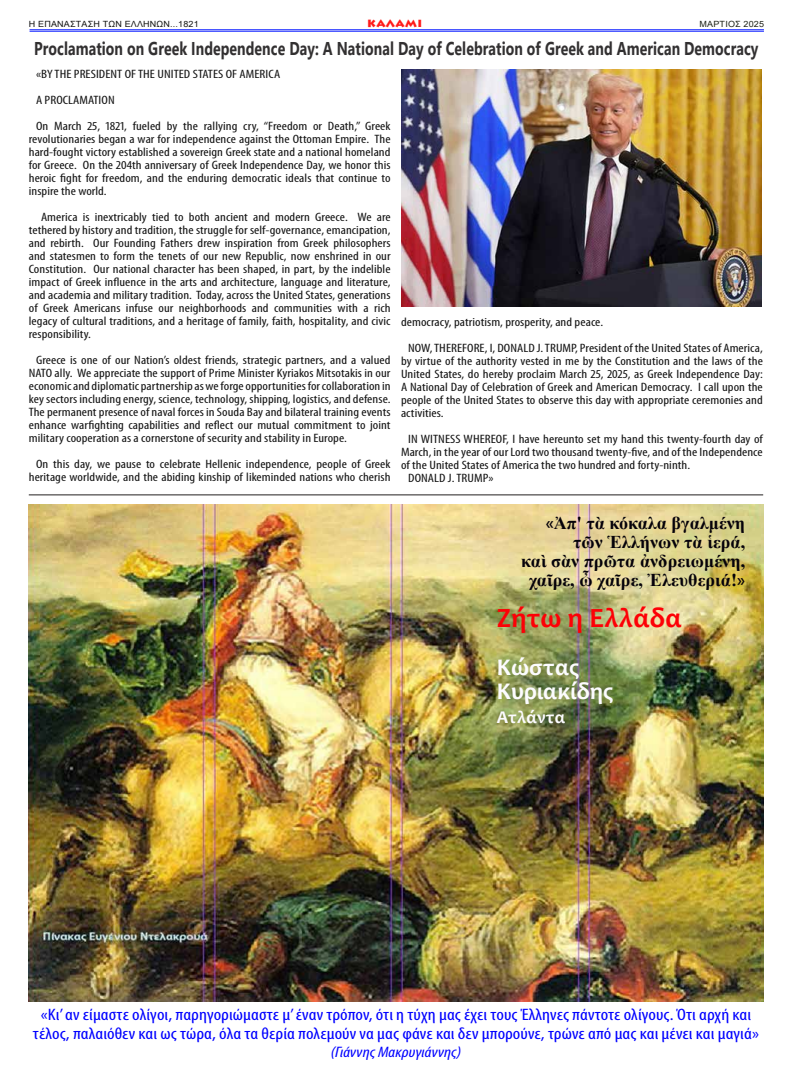
<style>
.page{position:relative;width:792px;height:1080px;background:#fff}
.page>*{position:absolute;margin:0;border:0;box-sizing:border-box;transform-origin:0 0}
.t1{font:700 28px "Candara";letter-spacing:.005em;color:#fd0006}
.t2{font:700 24px/24px "Candara";letter-spacing:.005em;color:#fdfcff}
.t3{font:700 18.5px "Segoe UI";letter-spacing:.005em;color:#323031;scale:.76 1}
.t4{font:700 18px/19px "Times New Roman";letter-spacing:.005em;color:#06020a;text-align:right}
.t5{font:700 18px "Candara";letter-spacing:.005em;color:#fdfcff}
.t6{font:condensed 16.6px/19px "Myriad Pro";letter-spacing:.005em;color:#00f;text-align:center;scale:1.18 1}
.t7{font:italic condensed 15.2px "Myriad Pro";letter-spacing:.005em;color:#00f;scale:1.18 1}
.t8{font:condensed 12.2px/13px "Myriad Pro";letter-spacing:.005em;color:#141414;text-align:justify;scale:1.18 1}
.t9{font:900 12px "Lithos Pro";letter-spacing:.035em;color:#ff1b1a}
.t10{font:8.6px "Arial";letter-spacing:.02em;color:#141414;scale:1.05 1}
.t11{font:8.6px "Arial";letter-spacing:.02em;color:#1f231a;scale:1.05 1}
.s1{font-family:"Myriad Pro";font-weight:600}
</style>
<div class="page">
<img style="left:28px;top:504px;width:735px;height:497px">
<hr style="left:29px;top:495px;width:734px;height:1px;background:#231f20">
<hr style="left:30px;top:30px;width:734px;height:1px;background:#1123ff">
<hr style="left:30px;top:31px;width:734px;height:1px;background:#1123ff">
<img style="left:401px;top:69px;width:360px;height:237px">
<p class="t10" style="left:29px;top:18px;width:163px">Η ΕΠΑΝΑΣΤΑΣΗ ΤΩΝ ΕΛΛΗΝΩΝ...1821</p>
<p class="t9" style="left:367px;top:16px;width:56px">καλαμι</p>
<p class="t11" style="left:700px;top:18px;width:63px">ΜΑΡΤΙΟΣ 2025</p>
<h3 class="t3" style="left:34px;top:31px;width:954px">Proclamation on Greek Independence Day: A National Day of Celebration of Greek and American Democracy</h3>
<p class="t8" style="left:36px;top:61px;width:302px;line-height:26px;text-align:left">«BY THE PRESIDENT OF THE UNITED STATES OF AMERICA<br>A PROCLAMATION<br>On March 25, 1821, fueled by the rallying cry, “Freedom or Death,” Greek</p>
<p class="t8" style="left:29px;top:132px;width:308px">revolutionaries began a war for independence against the Ottoman Empire. The hard-fought victory established a sovereign Greek state and a national homeland for Greece. On the 204th anniversary of Greek Independence Day, we honor this heroic fight for freedom, and the enduring democratic ideals that continue to inspire the world.</p>
<p class="t8" style="left:29px;top:210px;width:308px;text-indent:12px">America is inextricably tied to both ancient and modern Greece. We are tethered by history and tradition, the struggle for self-governance, emancipation, and rebirth. Our Founding Fathers drew inspiration from Greek philosophers and statesmen to form the tenets of our new Republic, now enshrined in our Constitution. Our national character has been shaped, in part, by the indelible impact of Greek influence in the arts and architecture, language and literature, and academia and military tradition. Today, across the United States, generations of Greek Americans infuse our neighborhoods and communities with a rich legacy of cultural traditions, and a heritage of family, faith, hospitality, and civic responsibility.</p>
<p class="t8" style="left:29px;top:353px;width:308px;text-indent:7px">Greece is one of our Nation’s oldest friends, strategic partners, and a valued NATO ally. We appreciate the support of Prime Minister Kyriakos Mitsotakis in our economic and diplomatic partnership as we forge opportunities for collaboration in key sectors including energy, science, technology, shipping, logistics, and defense.<br>The permanent presence of naval forces in Souda Bay and bilateral training events enhance warfighting capabilities and reflect our mutual commitment to joint military cooperation as a cornerstone of security and stability in Europe.</p>
<p class="t8" style="left:29px;top:457px;width:308px;text-align:center">On this day, we pause to celebrate Hellenic independence, people of Greek heritage worldwide, and the abiding kinship of likeminded nations who cherish</p>
<p class="t8" style="left:408px;top:309px;width:302px;line-height:26px;text-indent:-7px">democracy, patriotism, prosperity, and peace.<br>NOW, THEREFORE, I, DONALD J. TRUMP, President of the United States of America,</p>
<p class="t8" style="left:401px;top:355px;width:308px">by virtue of the authority vested in me by the Constitution and the laws of the United States, do hereby proclaim March 25, 2025, as Greek Independence Day:<br>A National Day of Celebration of Greek and American Democracy. I call upon the people of the United States to observe this day with appropriate ceremonies and activities.</p>
<p class="t8" style="left:408px;top:433px;width:302px">IN WITNESS WHEREOF, I have hereunto set my hand this twenty-fourth day of</p>
<p class="t8" style="left:401px;top:446px;width:308px">March, in the year of our Lord two thousand twenty-five, and of the Independence</p>
<p class="t8" style="left:401px;top:459px;width:247px">of the United States of America the two hundred and forty-ninth.</p>
<p class="t8" style="left:408px;top:472px;width:74px">DONALD J. TRUMP»</p>
<h3 class="t4" style="left:521px;top:513px;width:225px"><span class="s1">«</span>Ἀπ' τὰ κόκαλα βγαλμένη τῶν Ἑλλήνων τὰ ἱερά,<br>καὶ σὰν πρῶτα ἀνδρειωμένη, χαῖρε, ὦ χαῖρε, Ἐλευθεριά!<span class="s1">»</span></h3>
<h1 class="t1" style="left:497px;top:600px;width:186px">Ζήτω η Ελλάδα</h1>
<h2 class="t2" style="left:497px;top:655px;width:118px">Κώστας<br>Κυριακίδης</h2>
<h3 class="t5" style="left:497px;top:706px;width:70px">Ατλάντα</h3>
<h3 class="t6" style="left:33px;top:1004px;width:617px">«Κι’ αν είμαστε ολίγοι, παρηγοριώμαστε μ’ έναν τρόπον, ότι η τύχη μας έχει τους Έλληνες πάντοτε ολίγους. Ότι αρχή και τέλος, παλαιόθεν και ως τώρα, όλα τα θερία πολεμούν να μας φάνε και δεν μπορούνε, τρώνε από μας και μένει και μαγιά»</h3>
<p class="t7" style="left:331px;top:1042px;width:112px">(Γιάννης Μακρυγιάννης)</p>
</div>
